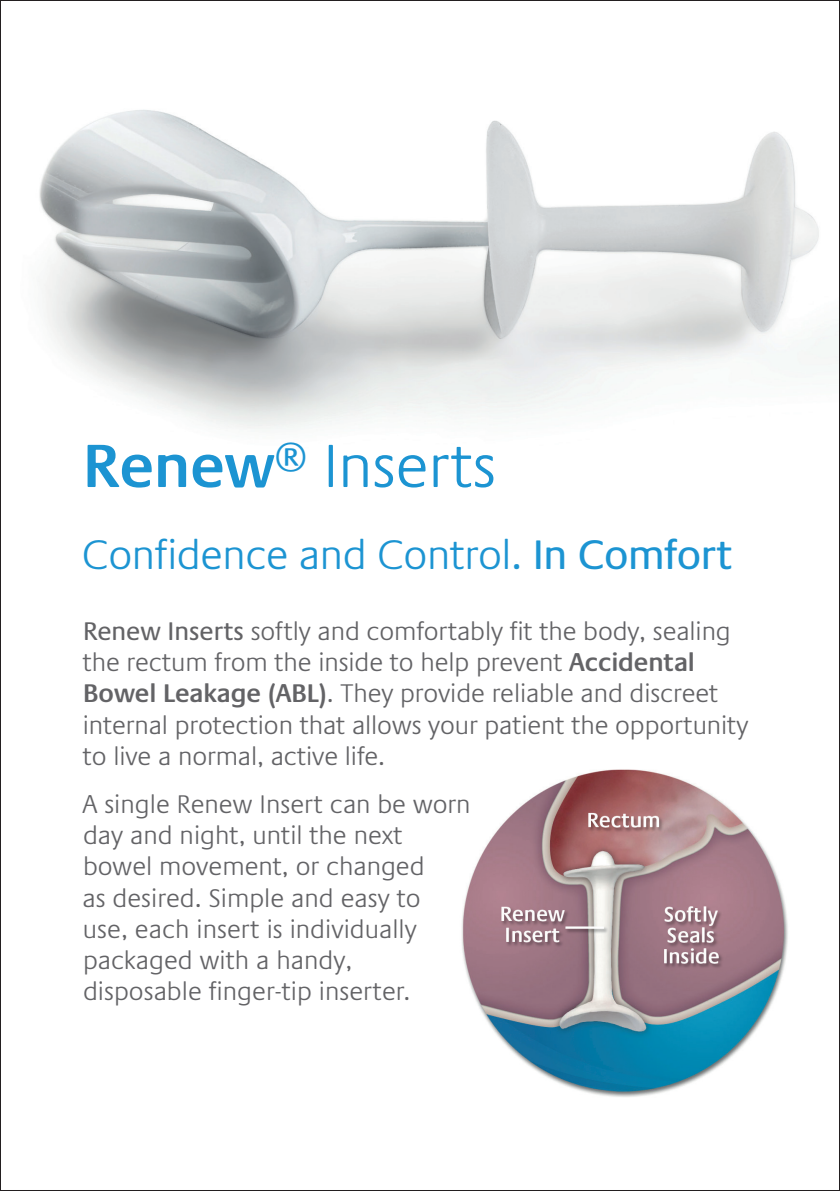
<style>
.page{position:relative;width:840px;height:1191px;background:#fff}
.page>*{position:absolute;margin:0;border:0;box-sizing:border-box;transform-origin:0 0}
.t1{font:300 62px "Praxis LT Pro";letter-spacing:-.005em;color:#1c94d2}
.t2{font:300 42px "Praxis LT Pro";letter-spacing:-.01em;color:#1c94d2}
.t3{font:300 26px/31.2px "Praxis LT Pro";letter-spacing:-.005em;color:#636366}
.s1{font-weight:600}
.s2{font-weight:400}
</style>
<div class="page">
<img style="left:462px;top:769px;width:326px;height:328px">
<img style="left:39px;top:109px;width:798px;height:320px">
<h1 class="t1" style="left:83px;top:430px;width:414px"><span class="s1">Renew</span><sup>®</sup> Inserts</h1>
<h2 class="t2" style="left:82px;top:530px;width:652px">Confidence and Control. <span class="s2">In Comfort</span></h2>
<p class="t3" style="left:83px;top:616px;width:666px"><span class="s2">Renew Inserts</span> softly and comfortably fit the body, sealing the rectum from the inside to help prevent <span class="s1">Accidental Bowel Leakage (ABL)</span>. They provide reliable and discreet internal protection that allows your patient the opportunity to live a normal, active life.</p>
<p class="t3" style="left:82px;top:789px;width:389px">A single Renew Insert can be worn day and night, until the next bowel movement, or changed<br>as desired. Simple and easy to use, each insert is individually packaged with a handy, disposable finger-tip inserter.</p>
</div>
